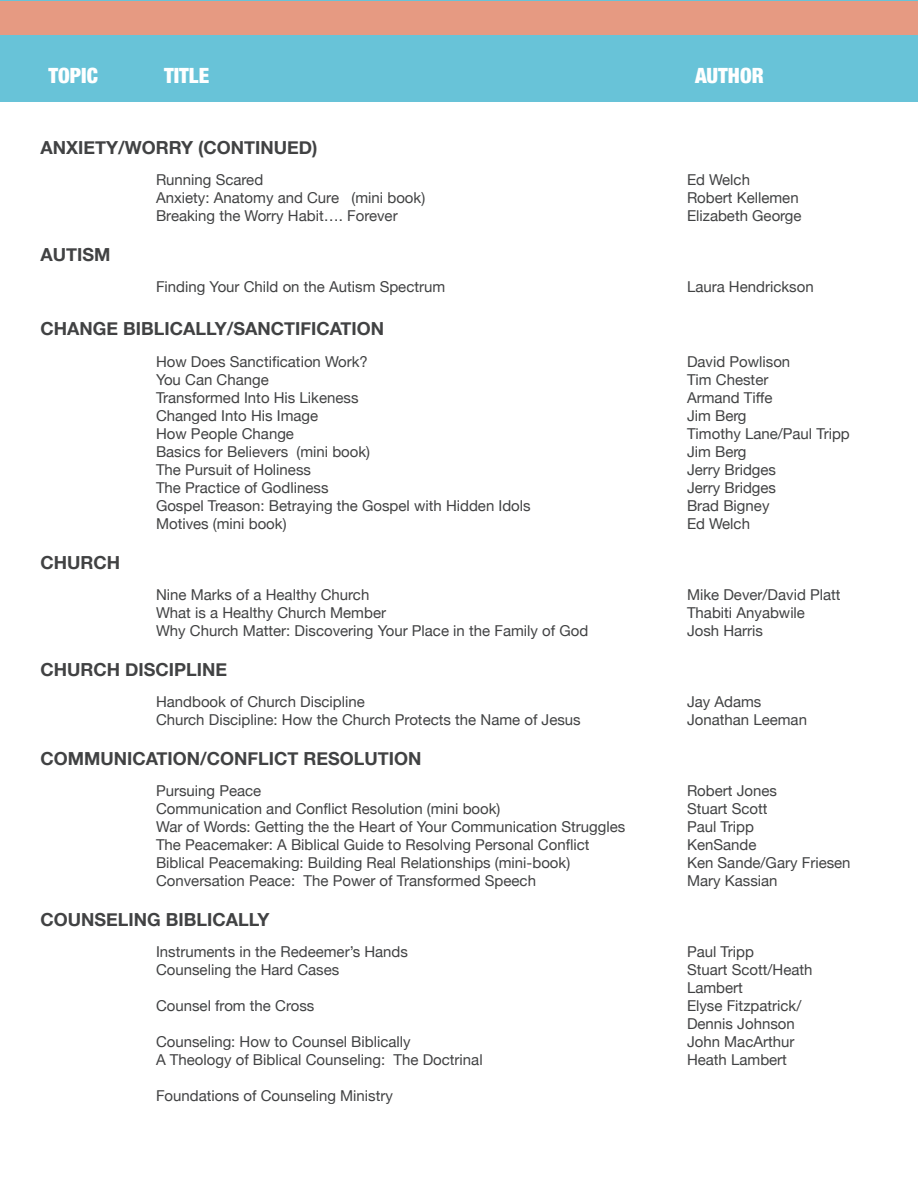
<style>
.page{position:relative;width:918px;height:1188px;background:#fff}
.page>*{position:absolute;margin:0;border:0;box-sizing:border-box;transform-origin:0 0}
.t1{font:900 condensed 21px "Helvetica Neue";color:#fff}
.topic{font:700 18px "Helvetica Neue";color:#414243}
.Titles{font:15px/18px "Helvetica Neue";color:#414243}
</style>
<div class="page">
<div style="left:0;top:0;width:918px;height:102px;background:#68c3d8"></div>
<div style="left:0;top:1px;width:918px;height:34px;background:#e69a82"></div>
<h1 class="t1" style="left:49px;top:58px;width:51px">TOPIC</h1>
<h1 class="t1" style="left:164px;top:58px;width:47px">TITLE</h1>
<h1 class="t1" style="left:695px;top:58px;width:70px">AUTHOR</h1>
<p class="topic" style="left:40px;top:131px;width:278px">ANXIETY/WORRY (CONTINUED)</p>
<p class="Titles" style="left:156px;top:170px;width:109px">Running Scared</p>
<p class="Titles" style="left:687px;top:170px;width:65px">Ed Welch</p>
<p class="Titles" style="left:156px;top:188px;width:271px">Anxiety: Anatomy and Cure (mini book)</p>
<p class="Titles" style="left:687px;top:188px;width:113px">Robert Kellemen</p>
<p class="Titles" style="left:156px;top:206px;width:243px">Breaking the Worry Habit…. Forever</p>
<p class="Titles" style="left:687px;top:206px;width:116px">Elizabeth George</p>
<p class="topic" style="left:40px;top:238px;width:71px">AUTISM</p>
<p class="Titles" style="left:156px;top:277px;width:291px">Finding Your Child on the Autism Spectrum</p>
<p class="Titles" style="left:687px;top:277px;width:128px">Laura Hendrickson</p>
<p class="topic" style="left:40px;top:313px;width:345px">CHANGE BIBLICALLY/SANCTIFICATION</p>
<p class="Titles" style="left:156px;top:352px;width:213px">How Does Sanctification Work?</p>
<p class="Titles" style="left:687px;top:352px;width:105px">David Powlison</p>
<p class="Titles" style="left:156px;top:370px;width:114px">You Can Change</p>
<p class="Titles" style="left:687px;top:370px;width:83px">Tim Chester</p>
<p class="Titles" style="left:156px;top:388px;width:204px">Transformed Into His Likeness</p>
<p class="Titles" style="left:687px;top:388px;width:87px">Armand Tiffe</p>
<p class="Titles" style="left:156px;top:406px;width:164px">Changed Into His Image</p>
<p class="Titles" style="left:687px;top:406px;width:61px">Jim Berg</p>
<p class="Titles" style="left:156px;top:424px;width:140px">How People Change</p>
<p class="Titles" style="left:687px;top:424px;width:164px">Timothy Lane/Paul Tripp</p>
<p class="Titles" style="left:156px;top:442px;width:216px">Basics for Believers (mini book)</p>
<p class="Titles" style="left:687px;top:442px;width:61px">Jim Berg</p>
<p class="Titles" style="left:156px;top:460px;width:157px">The Pursuit of Holiness</p>
<p class="Titles" style="left:687px;top:460px;width:91px">Jerry Bridges</p>
<p class="Titles" style="left:156px;top:478px;width:174px">The Practice of Godliness</p>
<p class="Titles" style="left:687px;top:478px;width:91px">Jerry Bridges</p>
<p class="Titles" style="left:156px;top:496px;width:376px">Gospel Treason: Betraying the Gospel with Hidden Idols</p>
<p class="Titles" style="left:687px;top:496px;width:84px">Brad Bigney</p>
<p class="Titles" style="left:156px;top:514px;width:132px">Motives (mini book)</p>
<p class="Titles" style="left:687px;top:514px;width:65px">Ed Welch</p>
<p class="topic" style="left:40px;top:546px;width:81px">CHURCH</p>
<p class="Titles" style="left:156px;top:585px;width:215px">Nine Marks of a Healthy Church</p>
<p class="Titles" style="left:687px;top:585px;width:155px">Mike Dever/David Platt</p>
<p class="Titles" style="left:156px;top:603px;width:232px">What is a Healthy Church Member</p>
<p class="Titles" style="left:687px;top:603px;width:120px">Thabiti Anyabwile</p>
<p class="Titles" style="left:156px;top:621px;width:434px">Why Church Matter: Discovering Your Place in the Family of God</p>
<p class="Titles" style="left:687px;top:621px;width:78px">Josh Harris</p>
<p class="topic" style="left:40px;top:653px;width:188px">CHURCH DISCIPLINE</p>
<p class="Titles" style="left:156px;top:692px;width:210px">Handbook of Church Discipline</p>
<p class="Titles" style="left:687px;top:692px;width:76px">Jay Adams</p>
<p class="Titles" style="left:156px;top:710px;width:426px">Church Discipline: How the Church Protects the Name of Jesus</p>
<p class="Titles" style="left:687px;top:710px;width:122px">Jonathan Leeman</p>
<p class="topic" style="left:40px;top:742px;width:383px">COMMUNICATION/CONFLICT RESOLUTION</p>
<p class="Titles" style="left:156px;top:781px;width:107px">Pursuing Peace</p>
<p class="Titles" style="left:687px;top:781px;width:92px">Robert Jones</p>
<p class="Titles" style="left:156px;top:799px;width:346px">Communication and Conflict Resolution (mini book)</p>
<p class="Titles" style="left:687px;top:799px;width:82px">Stuart Scott</p>
<p class="Titles" style="left:156px;top:817px;width:471px">War of Words: Getting the the Heart of Your Communication Struggles</p>
<p class="Titles" style="left:687px;top:817px;width:68px">Paul Tripp</p>
<p class="Titles" style="left:156px;top:835px;width:435px">The Peacemaker: A Biblical Guide to Resolving Personal Conflict</p>
<p class="Titles" style="left:687px;top:835px;width:71px">KenSande</p>
<p class="Titles" style="left:156px;top:853px;width:416px">Biblical Peacemaking: Building Real Relationships (mini-book)</p>
<p class="Titles" style="left:687px;top:853px;width:165px">Ken Sande/Gary Friesen</p>
<p class="Titles" style="left:156px;top:871px;width:382px">Conversation Peace: The Power of Transformed Speech</p>
<p class="Titles" style="left:687px;top:871px;width:92px">Mary Kassian</p>
<p class="topic" style="left:40px;top:903px;width:231px">COUNSELING BIBLICALLY</p>
<p class="Titles" style="left:156px;top:942px;width:254px">Instruments in the Redeemer’s Hands</p>
<p class="Titles" style="left:687px;top:942px;width:68px">Paul Tripp</p>
<p class="Titles" style="left:156px;top:960px;width:185px">Counseling the Hard Cases</p>
<p class="Titles" style="left:687px;top:960px;width:127px">Stuart Scott/Heath<br>Lambert</p>
<p class="Titles" style="left:156px;top:996px;width:160px">Counsel from the Cross</p>
<p class="Titles" style="left:687px;top:996px;width:116px">Elyse Fitzpatrick/<br>Dennis Johnson</p>
<p class="Titles" style="left:156px;top:1032px;width:256px">Counseling: How to Counsel Biblically</p>
<p class="Titles" style="left:687px;top:1032px;width:109px">John MacArthur</p>
<p class="Titles" style="left:156px;top:1050px;width:328px">A Theology of Biblical Counseling: The Doctrinal</p>
<p class="Titles" style="left:687px;top:1050px;width:102px">Heath Lambert</p>
<p class="Titles" style="left:156px;top:1086px;width:238px">Foundations of Counseling Ministry</p>
</div>
